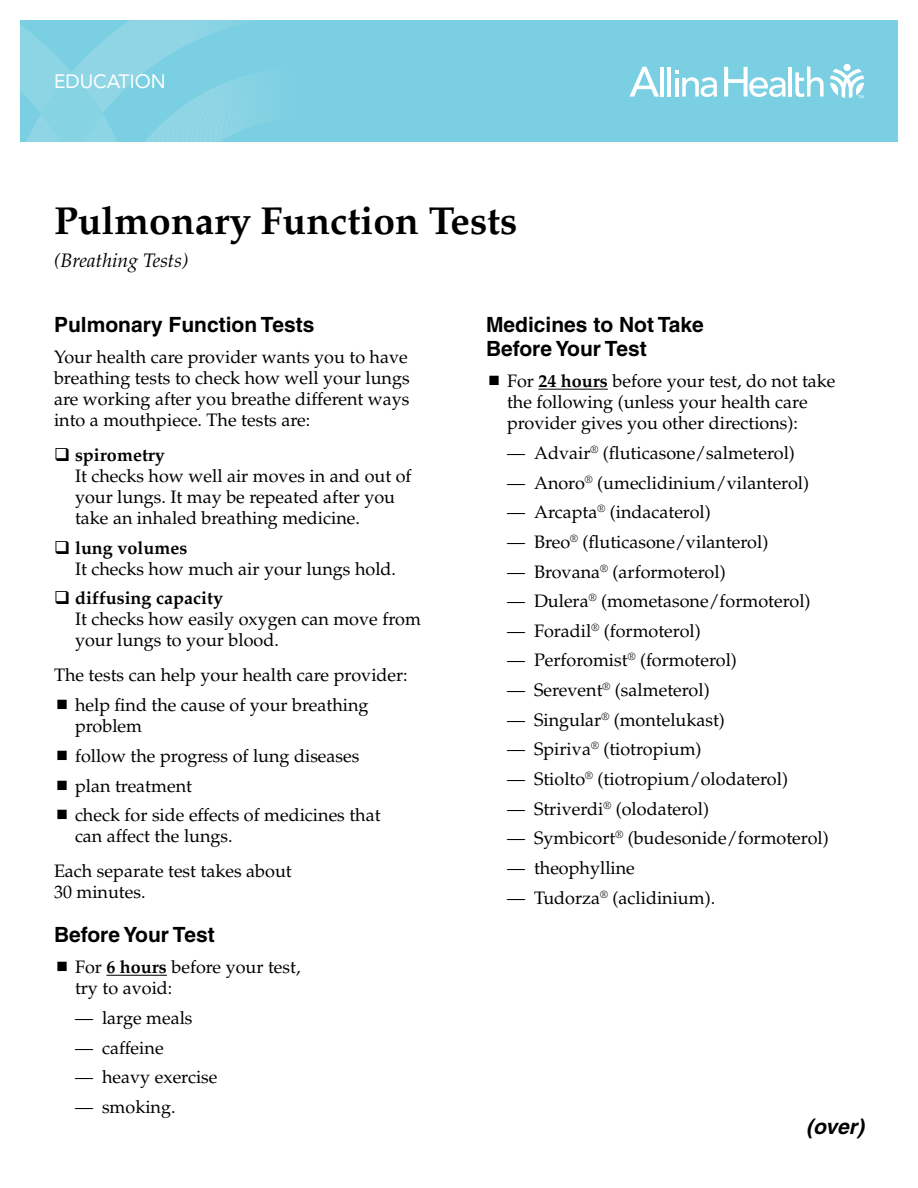
<style>
.page{position:relative;width:918px;height:1188px;background:#fff}
.page>*{position:absolute;margin:0;border:0;box-sizing:border-box;transform-origin:0 0}
.t1{font:700 39px "Palatino";color:#000}
.t2{font:700 21px/24px "Helvetica";color:#000}
.t3{font:italic 700 21px "Helvetica";color:#000}
.t4{font:italic 19.5px "Palatino";color:#000}
.t5{font:19.2px "Avenir LT Std";color:#fff}
.t6{font:18px/21px "Palatino";color:#000}
.t7{font:700 18px "Palatino";color:#000}
.s1{font-weight:700}
</style>
<div class="page">
<hr style="left:106px;top:975px;width:61px;height:1px;background:#000">
<hr style="left:538px;top:389px;width:70px;height:1px;background:#000">
<div style="left:20px;top:20px;width:878px;height:122px;background:#7ad0e2"></div>
<svg style="left:20px;top:20px;width:246px;height:122px"></svg>
<svg style="left:830px;top:69px;width:34px;height:29px"></svg>
<div style="left:844px;top:64px;width:7px;height:7px;background:#fff;border-radius:50%"></div>
<hr style="left:660px;top:67px;width:4px;height:30px;background:#fff">
<hr style="left:667px;top:67px;width:4px;height:30px;background:#fff">
<hr style="left:789px;top:67px;width:3px;height:30px;background:#fff">
<svg style="left:795px;top:67px;width:29px;height:30px"></svg>
<svg style="left:675px;top:71px;width:42px;height:26px"></svg>
<svg style="left:629px;top:67px;width:30px;height:30px"></svg>
<svg style="left:724px;top:67px;width:62px;height:30px"></svg>
<p class="t5" style="left:54px;top:70px;width:113px">EDUCATION</p>
<h1 class="t1" style="left:54px;top:198px;width:465px">Pulmonary Function Tests</h1>
<p class="t4" style="left:54px;top:249px;width:136px">(Breathing Tests)</p>
<p class="t2" style="left:54px;top:312px;width:262px">Pulmonary Function Tests</p>
<p class="t6" style="left:54px;top:347px;width:357px;text-align:justify">Your health care provider wants you to have breathing tests to check how well your lungs are working after you breathe different ways into a mouthpiece. The tests are:</p>
<p class="t7" style="left:75px;top:444px;width:91px">spirometry</p>
<p class="t6" style="left:75px;top:466px;width:338px">It checks how well air moves in and out of your lungs. It may be repeated after you take an inhaled breathing medicine.</p>
<p class="t7" style="left:75px;top:537px;width:114px">lung volumes</p>
<p class="t6" style="left:75px;top:558px;width:323px">It checks how much air your lungs hold.</p>
<p class="t7" style="left:75px;top:588px;width:150px">diffusing capacity</p>
<p class="t6" style="left:75px;top:609px;width:347px">It checks how easily oxygen can move from your lungs to your blood.</p>
<p class="t6" style="left:75px;top:660px;width:334px;line-height:30px;text-indent:-21px">The tests can help your health care provider: help find the cause of your breathing</p>
<p class="t6" style="left:75px;top:712px;width:307px;line-height:29.7px">problem<br>follow the progress of lung diseases plan treatment<br>check for side effects of medicines that</p>
<p class="t6" style="left:54px;top:819px;width:239px;line-height:35.1px;text-indent:21px">can affect the lungs.<br>Each separate test takes about</p>
<p class="t6" style="left:54px;top:882px;width:93px">30 minutes.</p>
<p class="t2" style="left:54px;top:922px;width:162px">Before Your Test</p>
<p class="t6" style="left:75px;top:957px;width:227px">For <span class="s1">6 hours</span> before your test, try to avoid:</p>
<p class="t6" style="left:75px;top:1008px;width:119px">— large meals</p>
<p class="t6" style="left:75px;top:1037px;width:90px">— caffeine</p>
<p class="t6" style="left:75px;top:1067px;width:144px">— heavy exercise</p>
<p class="t6" style="left:75px;top:1097px;width:102px">— smoking.</p>
<p class="t2" style="left:486px;top:312px;width:219px">Medicines to Not Take<br>Before Your Test</p>
<p class="t6" style="left:507px;top:371px;width:330px">For <span class="s1">24 hours</span> before your test, do not take the following (unless your health care provider gives you other directions):</p>
<p class="t6" style="left:507px;top:443px;width:289px">— Advair<sup>®</sup> (fluticasone/salmeterol)</p>
<p class="t6" style="left:507px;top:472px;width:304px">— Anoro<sup>®</sup> (umeclidinium/vilanterol)</p>
<p class="t6" style="left:507px;top:502px;width:205px">— Arcapta<sup>®</sup> (indacaterol)</p>
<p class="t6" style="left:507px;top:532px;width:263px">— Breo<sup>®</sup> (fluticasone/vilanterol)</p>
<p class="t6" style="left:507px;top:561px;width:220px">— Brovana<sup>®</sup> (arformoterol)</p>
<p class="t6" style="left:507px;top:591px;width:305px">— Dulera<sup>®</sup> (mometasone/formoterol)</p>
<p class="t6" style="left:507px;top:621px;width:195px">— Foradil<sup>®</sup> (formoterol)</p>
<p class="t6" style="left:507px;top:650px;width:231px">— Perforomist<sup>®</sup> (formoterol)</p>
<p class="t6" style="left:507px;top:680px;width:204px">— Serevent<sup>®</sup> (salmeterol)</p>
<p class="t6" style="left:507px;top:709px;width:219px">— Singular<sup>®</sup> (montelukast)</p>
<p class="t6" style="left:507px;top:739px;width:196px">— Spiriva<sup>®</sup> (tiotropium)</p>
<p class="t6" style="left:507px;top:769px;width:282px">— Stiolto<sup>®</sup> (tiotropium/olodaterol)</p>
<p class="t6" style="left:507px;top:798px;width:204px">— Striverdi<sup>®</sup> (olodaterol)</p>
<p class="t6" style="left:507px;top:828px;width:323px">— Symbicort<sup>®</sup> (budesonide/formoterol)</p>
<p class="t6" style="left:507px;top:858px;width:129px">— theophylline</p>
<p class="t6" style="left:507px;top:887px;width:210px">— Tudorza<sup>®</sup> (aclidinium).</p>
<p class="t3" style="left:806px;top:1114px;width:59px">(over)</p>
</div>
